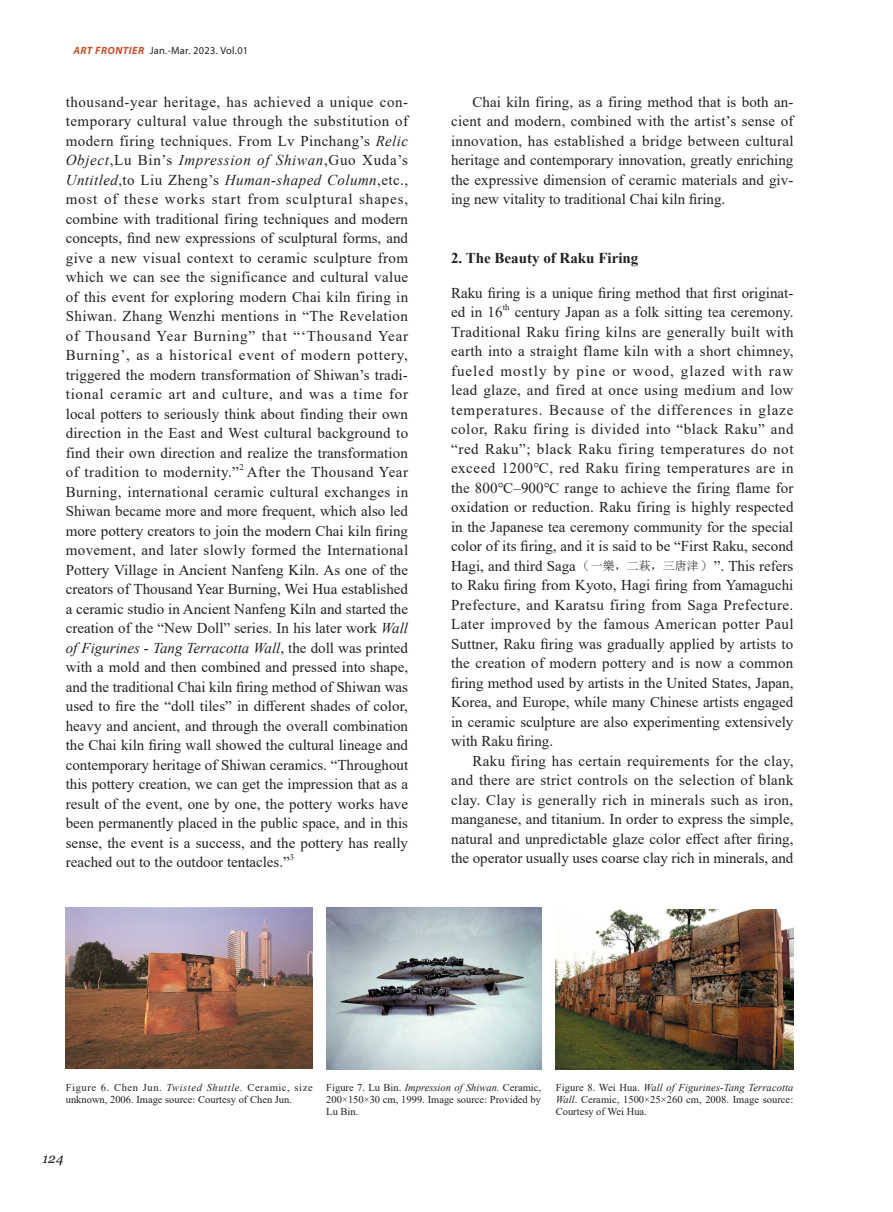
<style>
.page{position:relative;width:893px;height:1212px;background:#fff}
.page>*{position:absolute;margin:0;border:0;box-sizing:border-box;transform-origin:0 0}
.t1{font:15px/19.5px "Times New Roman";color:#231f20;text-align:justify}
.t2{font:700 15px "Times New Roman";color:#231f20}
.t3{font:italic 13.5px "Georgia";color:#231f20}
.t4{font:10.5px/12px "Times New Roman";color:#231f20;text-align:justify}
.t5{font:10.5px "Myriad Pro";letter-spacing:.025em;color:#231f20}
.t6{font:8.7px "Times New Roman";color:#231f20}
.s1{font-weight:700;font-style:italic;color:#cc4e2b}
.s2{font-style:italic}
.s3{font-family:"Sim Sun"}
.s4{font-family:"Sim Sun";font-size:12px}
</style>
<div class="page">
<img style="left:326px;top:908px;width:215px;height:161px">
<img style="left:66px;top:907px;width:247px;height:161px">
<img style="left:556px;top:909px;width:237px;height:160px">
<p class="t5" style="left:74px;top:44px;width:176px"><span class="s1">ART FRONTIER</span> Jan.-Mar. 2023. Vol.01</p>
<p class="t1" style="left:66px;top:91px;width:344px">thousand-year heritage, has achieved a unique con&shy;temporary cultural value through the substitution of modern firing techniques. From Lv Pinchang’s <span class="s2">Relic Object</span>,Lu Bin’s <span class="s2">Impression of Shiwan</span>,Guo Xuda’s <span class="s2">Untitled</span>,to Liu Zheng’s <span class="s2">Human-shaped Column</span>,etc., most of these works start from sculptural shapes, combine with traditional firing techniques and modern concepts, find new expressions of sculptural forms, and give a new visual context to ceramic sculpture from which we can see the significance and cultural value of this event for exploring modern Chai kiln firing in Shiwan. Zhang Wenzhi mentions in “The Revelation of Thousand Year Burning” that “‘Thousand Year Burning’, as a historical event of modern pottery, triggered the modern transformation of Shiwan’s tradi&shy;tional ceramic art and culture, and was a time for local potters to seriously think about finding their own direction in the East and West cultural background to find their own direction and realize the transformation of tradition to modernity.”</p>
<p class="t6" style="left:239px;top:461px;width:6px">2</p>
<p class="t1" style="left:66px;top:462px;width:344px;text-indent:181px">After the Thousand Year Burning, international ceramic cultural exchanges in Shiwan became more and more frequent, which also led more pottery creators to join the modern Chai kiln firing movement, and later slowly formed the International Pottery Village in Ancient Nanfeng Kiln. As one of the creators of Thousand Year Burning, Wei Hua established a ceramic studio in Ancient Nanfeng Kiln and started the creation of the “New Doll” series. In his later work <span class="s2">Wall of Figurines - Tang Terracotta Wall</span>, the doll was printed with a mold and then combined and pressed into shape, and the traditional Chai kiln firing method of Shiwan was used to fire the “doll tiles” in different shades of color, heavy and ancient, and through the overall combination the Chai kiln firing wall showed the cultural lineage and contemporary heritage of Shiwan ceramics. “Throughout this pottery creation, we can get the impression that as a result of the event, one by one, the pottery works have been permanently placed in the public space, and in this sense, the event is a success, and the pottery has really reached out to the outdoor tentacles.”</p>
<p class="t6" style="left:290px;top:851px;width:6px">3</p>
<p class="t1" style="left:451px;top:91px;width:344px;text-indent:21px">Chai kiln firing, as a firing method that is both an&shy;cient and modern, combined with the artist’s sense of innovation, has established a bridge between cultural heritage and contemporary innovation, greatly enriching the expressive dimension of ceramic materials and giv&shy;ing new vitality to traditional Chai kiln firing.</p>
<p class="t2" style="left:451px;top:247px;width:189px">2. The Beauty of Raku Firing</p>
<p class="t1" style="left:451px;top:282px;width:344px">Raku firing is a unique firing method that first originat&shy;ed in 16</p>
<p class="t6" style="left:503px;top:301px;width:8px">th</p>
<p class="t1" style="left:451px;top:302px;width:344px;text-indent:64px">century Japan as a folk sitting tea ceremony.<br>Traditional Raku firing kilns are generally built with earth into a straight flame kiln with a short chimney, fueled mostly by pine or wood, glazed with raw lead glaze, and fired at once using medium and low temperatures. Because of the differences in glaze color, Raku firing is divided into “black Raku” and “red Raku”; black Raku firing temperatures do not exceed 1200℃, red Raku firing temperatures are in the 800℃–900℃ range to achieve the firing flame for oxidation or reduction. Raku firing is highly respected in the Japanese tea ceremony community for the special color of its firing, and it is said to be “First Raku, second Hagi, and third Saga<span class="s3">（</span><span class="s4">一樂，二萩，三唐津</span><span class="s3">）</span>”. This refers to Raku firing from Kyoto, Hagi firing from Yamaguchi Prefecture, and Karatsu firing from Saga Prefecture.<br>Later improved by the famous American potter Paul Suttner, Raku firing was gradually applied by artists to the creation of modern pottery and is now a common firing method used by artists in the United States, Japan, Korea, and Europe, while many Chinese artists engaged in ceramic sculpture are also experimenting extensively with Raku firing.</p>
<p class="t1" style="left:451px;top:750px;width:344px;text-indent:21px">Raku firing has certain requirements for the clay, and there are strict controls on the selection of blank clay. Clay is generally rich in minerals such as iron, manganese, and titanium. In order to express the simple, natural and unpredictable glaze color effect after firing, the operator usually uses coarse clay rich in minerals, and</p>
<p class="t4" style="left:66px;top:1081px;width:248px">Figure 6. Chen Jun. <span class="s2">Twisted Shuttle.</span> Ceramic, size unknown, 2006. Image source: Courtesy of Chen Jun.</p>
<p class="t4" style="left:326px;top:1081px;width:216px">Figure 7. Lu Bin. <span class="s2">Impression of Shiwan</span>. Ceramic, 200×150×30 cm, 1999. Image source: Provided by Lu Bin.</p>
<p class="t4" style="left:556px;top:1081px;width:239px">Figure 8. Wei Hua. <span class="s2">Wall of Figurines-Tang Terracotta Wall</span>. Ceramic, 1500×25×260 cm, 2008. Image source:<br>Courtesy of Wei Hua.</p>
<p class="t3" style="left:43px;top:1149px;width:22px">124</p>
</div>
